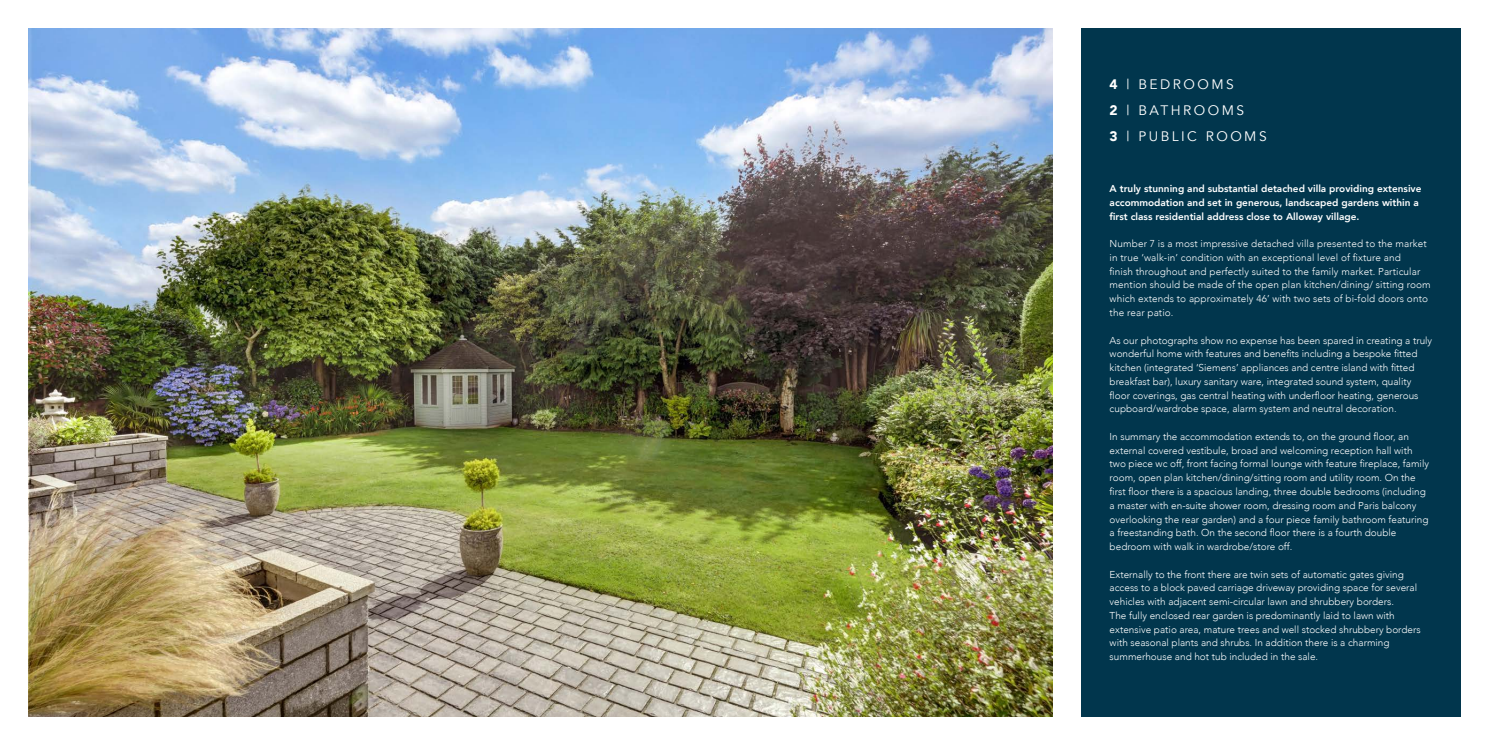
<style>
.page{position:relative;width:1489px;height:745px;background:#fff}
.page>*{position:absolute;margin:0;border:0;box-sizing:border-box;transform-origin:0 0}
.t1{font:13.75px "Avenir";letter-spacing:.18em;color:#fff}
.t2{font:300 10px/13.8px "Avenir";color:#fff}
.t3{font:800 10px/13.8px "Avenir";color:#fff}
.s1{font-weight:900}
</style>
<div class="page">
<div style="left:28px;top:28px;width:1432px;height:688px;background:#01364d"></div>
<div style="left:1052px;top:0;width:29px;height:744px;background:#fff"></div>
<img style="left:28px;top:28px;width:1024px;height:688px">
<p class="t1" style="left:1109px;top:75px;width:126px"><span class="s1">4</span> | BEDROOMS</p>
<p class="t1" style="left:1109px;top:102px;width:136px"><span class="s1">2</span> | BATHROOMS</p>
<p class="t1" style="left:1109px;top:128px;width:158px"><span class="s1">3</span> | PUBLIC ROOMS</p>
<p class="t3" style="left:1109px;top:182px;width:313px">A truly stunning and substantial detached villa providing extensive accommodation and set in generous, landscaped gardens within a first class residential address close to Alloway village.</p>
<p class="t2" style="left:1109px;top:237px;width:322px">Number 7 is a most impressive detached villa presented to the market in true ‘walk-in’ condition with an exceptional level of fixture and<br>finish throughout and perfectly suited to the family market. Particular mention should be made of the open plan kitchen/dining/ sitting room which extends to approximately 46’ with two sets of bi-fold doors onto the rear patio.</p>
<p class="t2" style="left:1109px;top:333px;width:324px">As our photographs show no expense has been spared in creating a truly wonderful home with features and benefits including a bespoke fitted kitchen (integrated ‘Siemens’ appliances and centre island with fitted breakfast bar), luxury sanitary ware, integrated sound system, quality floor coverings, gas central heating with underfloor heating, generous cupboard/wardrobe space, alarm system and neutral decoration.</p>
<p class="t2" style="left:1109px;top:429px;width:321px">In summary the accommodation extends to, on the ground floor, an external covered vestibule, broad and welcoming reception hall with two piece wc off, front facing formal lounge with feature fireplace, family room, open plan kitchen/dining/sitting room and utility room. On the first floor there is a spacious landing, three double bedrooms (including a master with en-suite shower room, dressing room and Paris balcony overlooking the rear garden) and a four piece family bathroom featuring a freestanding bath. On the second floor there is a fourth double bedroom with walk in wardrobe/store off.</p>
<p class="t2" style="left:1109px;top:567px;width:312px">Externally to the front there are twin sets of automatic gates giving access to a block paved carriage driveway providing space for several vehicles with adjacent semi-circular lawn and shrubbery borders.<br>The fully enclosed rear garden is predominantly laid to lawn with extensive patio area, mature trees and well stocked shrubbery borders with seasonal plants and shrubs. In addition there is a charming summerhouse and hot tub included in the sale.</p>
</div>
